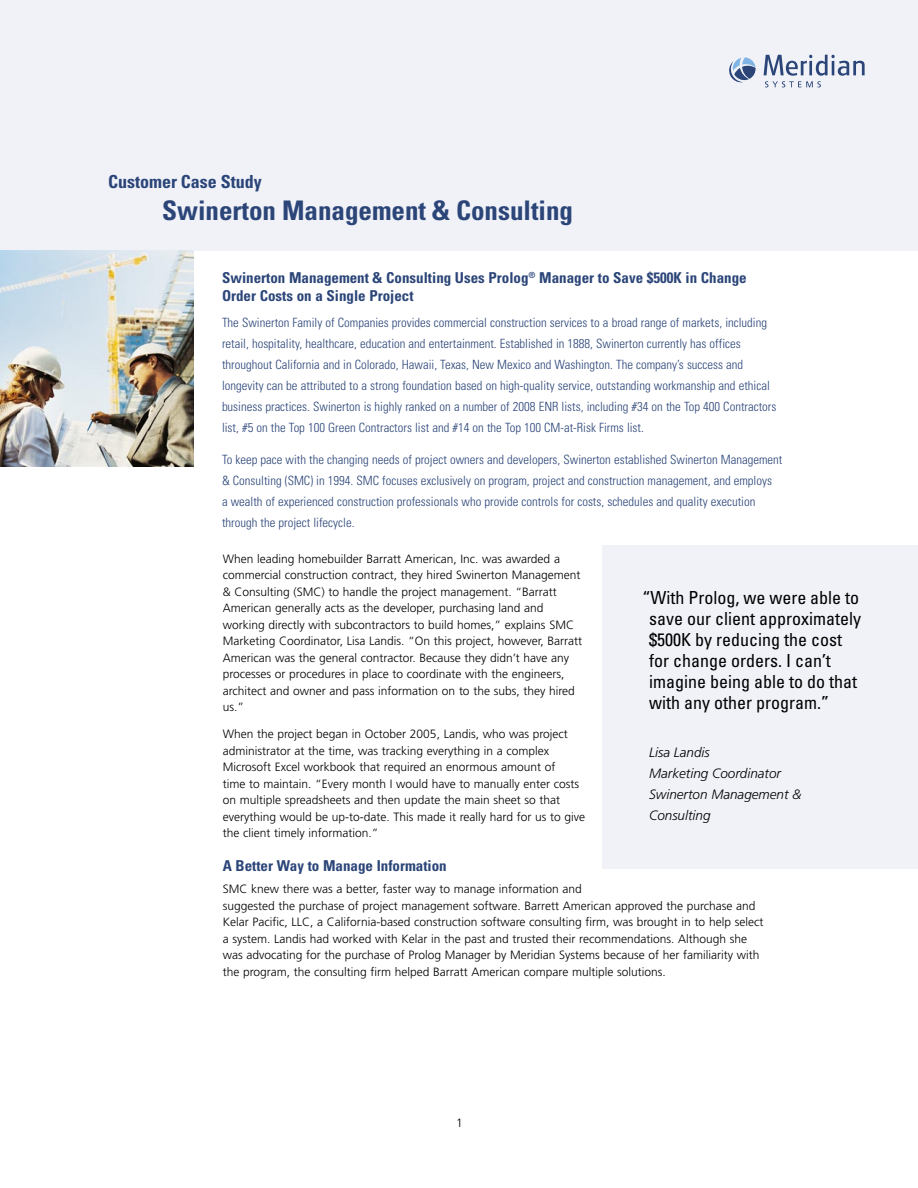
<style>
.page{position:relative;width:918px;height:1188px;background:#fff}
.page>*{position:absolute;margin:0;border:0;box-sizing:border-box;transform-origin:0 0}
.t1{font:700 condensed 27px "Univers";color:#2b4578}
.call-out{font:condensed 18px/21px "Univers";color:#000}
.t2{font:700 condensed 18px "Univers";color:#2b4578}
.subhead{font:700 condensed 15px/18px "Univers";color:#2b4578}
.Call-out_attribution{font:italic 300 13.5px/21px "Frutiger";color:#000}
.intro{font:300 condensed 12.75px/21px "Univers";color:#2b4578}
.Body{font:300 12px/16.5px "Frutiger";color:#000}
</style>
<div class="page">
<div style="left:603px;top:545px;width:315px;height:324px;background:#f0f2f8"></div>
<div style="left:0;top:0;width:918px;height:250px;background:#f0f2f8"></div>
<svg style="left:764px;top:55px;width:101px;height:32px"></svg>
<svg style="left:729px;top:57px;width:27px;height:26px"></svg>
<img style="left:0;top:250px;width:193px;height:216px">
<p class="t2" style="left:108px;top:170px;width:155px">Customer Case Study</p>
<p class="t1" style="left:162px;top:194px;width:413px">Swinerton Management &amp; Consulting</p>
<p class="subhead" style="left:222px;top:268px;width:526px">Swinerton Management &amp; Consulting Uses Prolog<sup>®</sup> Manager to Save $500K in Change<br>Order Costs on a Single Project</p>
<p class="intro" style="left:222px;top:312px;width:556px">The Swinerton Family of Companies provides commercial construction services to a broad range of markets, including retail, hospitality, healthcare, education and entertainment. Established in 1888, Swinerton currently has offices throughout California and in Colorado, Hawaii, Texas, New Mexico and Washington. The company’s success and longevity can be attributed to a strong foundation based on high-quality service, outstanding workmanship and ethical business practices. Swinerton is highly ranked on a number of 2008 ENR lists, including #34 on the Top 400 Contractors list, #5 on the Top 100 Green Contractors list and #14 on the Top 100 CM-at-Risk Firms list.</p>
<p class="intro" style="left:222px;top:449px;width:562px">To keep pace with the changing needs of project owners and developers, Swinerton established Swinerton Management &amp; Consulting (SMC) in 1994. SMC focuses exclusively on program, project and construction management, and employs<br>a wealth of experienced construction professionals who provide controls for costs, schedules and quality execution through the project lifecycle.</p>
<p class="Body" style="left:223px;top:550px;width:361px">When leading homebuilder Barratt American, Inc. was awarded a commercial construction contract, they hired Swinerton Management &amp; Consulting (SMC) to handle the project management. “Barratt American generally acts as the developer, purchasing land and working directly with subcontractors to build homes,” explains SMC Marketing Coordinator, Lisa Landis. “On this project, however, Barratt American was the general contractor. Because they didn’t have any processes or procedures in place to coordinate with the engineers, architect and owner and pass information on to the subs, they hired us.”</p>
<p class="Body" style="left:223px;top:726px;width:364px">When the project began in October 2005, Landis, who was project administrator at the time, was tracking everything in a complex Microsoft Excel workbook that required an enormous amount of<br>time to maintain. “Every month I would have to manually enter costs on multiple spreadsheets and then update the main sheet so that everything would be up-to-date. This made it really hard for us to give the client timely information.”</p>
<p class="subhead" style="left:223px;top:857px;width:225px">A Better Way to Manage Information</p>
<p class="Body" style="left:223px;top:881px;width:542px">SMC knew there was a better, faster way to manage information and<br>suggested the purchase of project management software. Barrett American approved the purchase and Kelar Pacific, LLC, a California-based construction software consulting firm, was brought in to help select a system. Landis had worked with Kelar in the past and trusted their recommendations. Although she was advocating for the purchase of Prolog Manager by Meridian Systems because of her familiarity with the program, the consulting firm helped Barratt American compare multiple solutions.</p>
<p class="call-out" style="left:649px;top:587px;width:213px;text-indent:-7px">“With Prolog, we were able to save our client approximately $500K by reducing the cost for change orders. I can’t imagine being able to do that with any other program.”</p>
<p class="Call-out_attribution" style="left:649px;top:742px;width:62px">Lisa Landis</p>
<p class="Call-out_attribution" style="left:649px;top:763px;width:134px">Marketing Coordinator</p>
<p class="Call-out_attribution" style="left:649px;top:784px;width:154px">Swinerton Management &amp;<br>Consulting</p>
<p class="Body" style="left:456px;top:1114px;width:8px">1</p>
</div>
